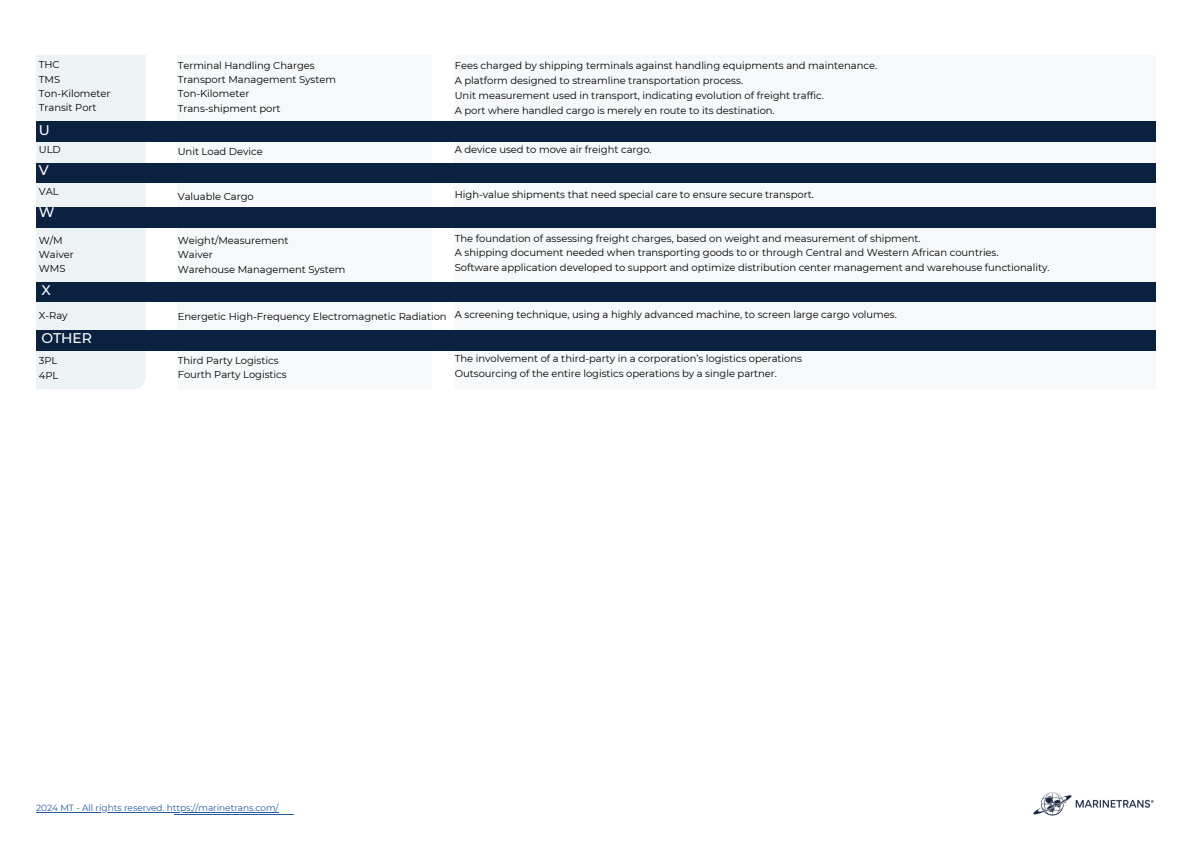
<style>
.page{position:relative;width:1191px;height:843px;background:#fff}
.page>*{position:absolute;margin:0;border:0;box-sizing:border-box;transform-origin:0 0}
.t1{font:500 14px "Montserrat";letter-spacing:-.005em;color:#fff}
.t2{font:10px/14.2px "Montserrat";letter-spacing:-.005em;color:#000}
.t3{font:9px "Montserrat";letter-spacing:-.005em;color:#275b9b}
</style>
<div class="page">
<hr style="left:174px;top:813px;width:120px;height:1px;background:#275b9b">
<div style="left:36px;top:55px;width:110px;height:334px;background:#edf2f5"></div>
<div style="left:178px;top:55px;width:253px;height:334px;background:#f6f8fa"></div>
<div style="left:454px;top:55px;width:701px;height:334px;background:#f6f8fa"></div>
<div style="left:36px;top:121px;width:1119px;height:20px;background:#0a2240"></div>
<div style="left:36px;top:163px;width:1119px;height:20px;background:#0a2240"></div>
<div style="left:36px;top:207px;width:1119px;height:20px;background:#0a2240"></div>
<div style="left:36px;top:282px;width:1119px;height:20px;background:#0a2240"></div>
<div style="left:36px;top:330px;width:1119px;height:20px;background:#0a2240"></div>
<img style="left:1033px;top:792px;width:121px;height:24px">
<hr style="left:36px;top:811px;width:242px;height:1px;background:#275b9b">
<p class="t2" style="left:39px;top:57px;width:73px">THC<br>TMS<br>Ton-Kilometer<br>Transit Port</p>
<h1 class="t1" style="left:39px;top:120px;width:13px">U</h1>
<p class="t2" style="left:39px;top:142px;width:23px">ULD</p>
<h1 class="t1" style="left:39px;top:160px;width:11px">V</h1>
<p class="t2" style="left:39px;top:184px;width:21px">VAL</p>
<h1 class="t1" style="left:39px;top:202px;width:17px">W</h1>
<p class="t2" style="left:39px;top:232px;width:36px">W/M<br>Waiver<br>WMS</p>
<h1 class="t1" style="left:41px;top:280px;width:11px">X</h1>
<p class="t2" style="left:39px;top:308px;width:30px">X-Ray</p>
<h1 class="t1" style="left:41px;top:328px;width:52px">OTHER</h1>
<p class="t2" style="left:39px;top:353px;width:21px;line-height:15px">3PL<br>4PL</p>
<p class="t2" style="left:178px;top:58px;width:160px">Terminal Handling Charges<br>Transport Management System<br>Ton-Kilometer<br>Trans-shipment port</p>
<p class="t2" style="left:178px;top:143px;width:86px">Unit Load Device</p>
<p class="t2" style="left:454px;top:58px;width:424px;line-height:15px">Fees charged by shipping terminals against handling equipments and maintenance.<br>A platform designed to streamline transportation process.<br>Unit measurement used in transport, indicating evolution of freight traffic.<br>A port where handled cargo is merely en route to its destination.</p>
<p class="t2" style="left:454px;top:141px;width:198px">A device used to move air freight cargo.</p>
<p class="t2" style="left:178px;top:188px;width:78px">Valuable Cargo</p>
<p class="t2" style="left:454px;top:186px;width:360px">High-value shipments that need special care to ensure secure transport.</p>
<p class="t2" style="left:178px;top:233px;width:169px">Weight/Measurement<br>Waiver<br>Warehouse Management System</p>
<p class="t2" style="left:178px;top:308px;width:270px">Energetic High-Frequency Electromagnetic Radiation</p>
<p class="t2" style="left:454px;top:231px;width:596px">The foundation of assessing freight charges, based on weight and measurement of shipment.<br>A shipping document needed when transporting goods to or through Central and Western African countries.<br>Software application developed to support and optimize distribution center management and warehouse functionality.</p>
<p class="t2" style="left:454px;top:306px;width:443px">A screening technique, using a highly advanced machine, to screen large cargo volumes.</p>
<p class="t2" style="left:178px;top:353px;width:110px">Third Party Logistics<br>Fourth Party Logistics</p>
<p class="t2" style="left:454px;top:350px;width:349px;line-height:15px">The involvement of a third-party in a corporation’s logistics operations<br>Outsourcing of the entire logistics operations by a single partner.</p>
<p class="t3" style="left:36px;top:801px;width:244px">2024 MT - All rights reserved. https://marinetrans.com/</p>
</div>
